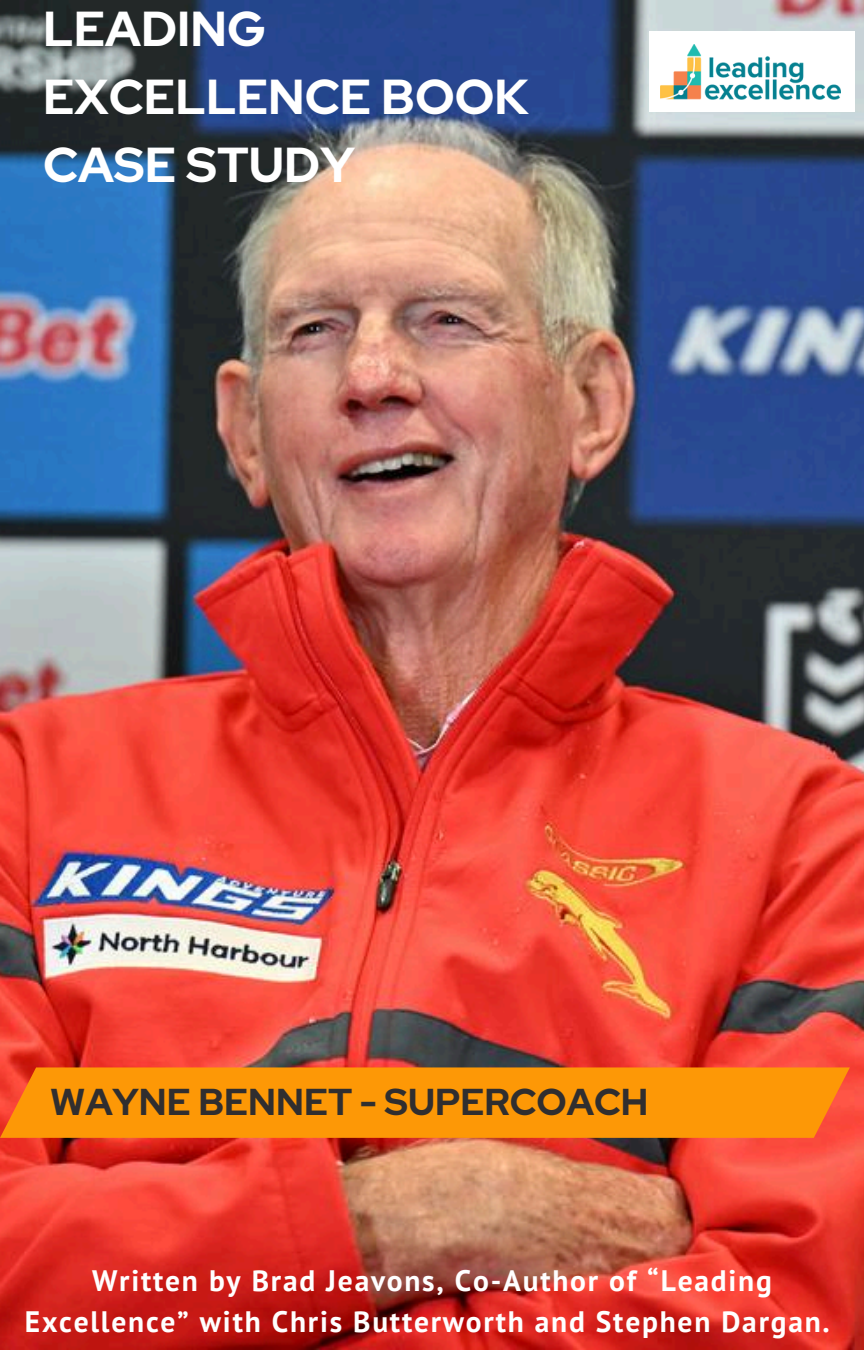
<style>
.page{position:relative;width:864px;height:1350px;background:#fff}
.page>*{position:absolute;margin:0;border:0;box-sizing:border-box;transform-origin:0 0}
.t1{font:700 48.82px/68px "Red Hat Display";color:#fff}
.t2{font:700 37.35px "Red Hat Display";color:#302e2f}
.t3{font:700 29.47px/40.5px "PT Sans";letter-spacing:.06em;color:#fff;text-align:center}
</style>
<div class="page">
<img style="left:0;top:0;width:864px;height:1350px">
<div style="left:649px;top:31px;width:205px;height:81px;background:#fff"></div>
<img style="left:660px;top:44px;width:181px;height:55px">
<svg style="left:0;top:1067px;width:850px;height:71px;background:#fc9308"></svg>
<p class="t1" style="left:43px;top:-5px;width:487px">LEADING<br>EXCELLENCE BOOK<br>CASE STUDY</p>
<h1 class="t2" style="left:50px;top:1077px;width:600px">WAYNE BENNET - SUPERCOACH</h1>
<h2 class="t3" style="left:25px;top:1260px;width:806px">Written by Brad Jeavons, Co-Author of “Leading<br>Excellence” with Chris Butterworth and Stephen Dargan.</h2>
</div>
